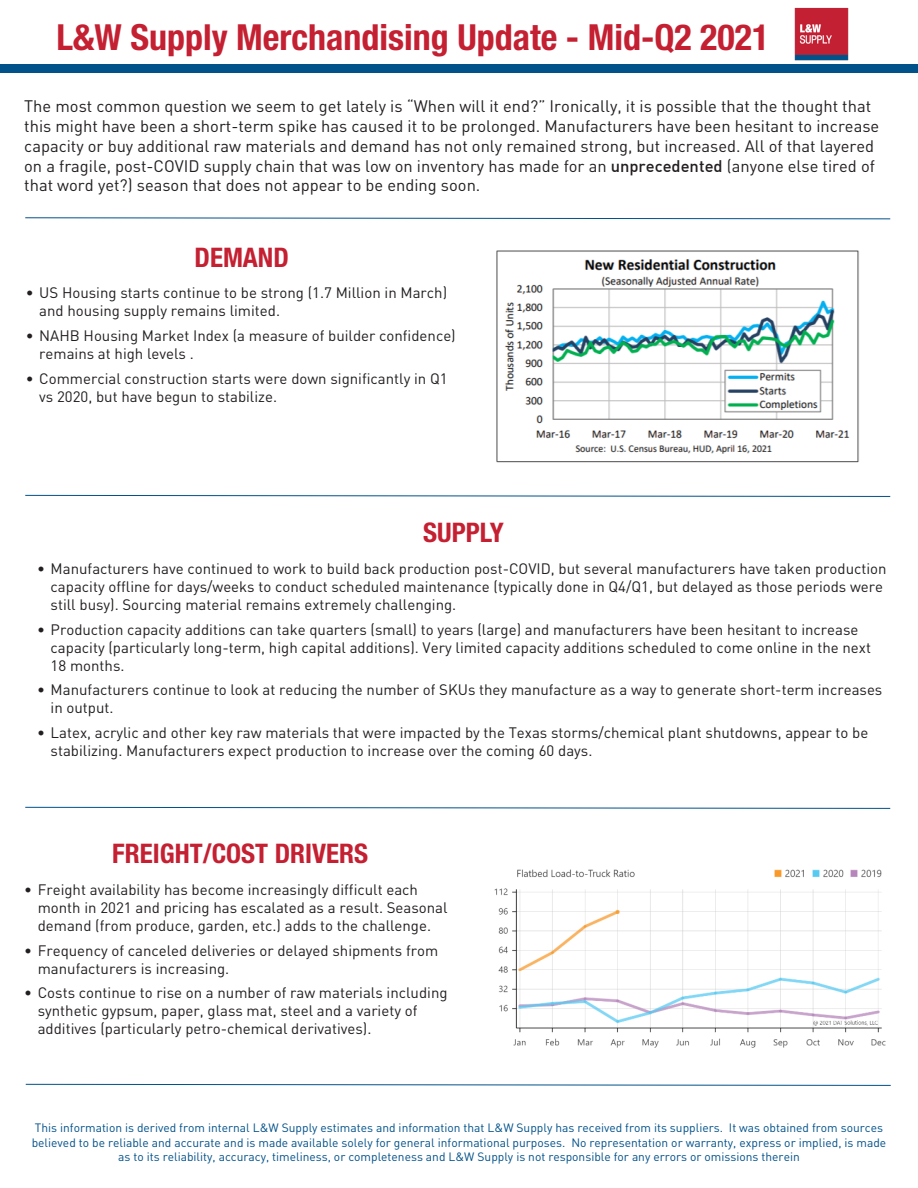
<style>
.page{position:relative;width:918px;height:1188px;background:#fff}
.page>*{position:absolute;margin:0;border:0;box-sizing:border-box;transform-origin:0 0}
.t1{font:700 condensed 36px "Helvetica Neue";color:#c42032}
.subheading{font:700 condensed 27px "Helvetica Neue";color:#c42032}
.body{font:16.5px/19.8px "DIN";color:#231f20}
.t2{font:15px/18px "DIN";color:#231f20}
.t3{font:12px/14.4px "DIN";color:#01518a;text-align:center}
.s1{font-weight:500}
</style>
<div class="page">
<img style="left:794px;top:7px;width:55px;height:54px">
<div style="left:0;top:64px;width:918px;height:9px;background:#01518a"></div>
<img style="left:496px;top:250px;width:363px;height:213px">
<svg style="left:25px;top:217px;width:866px;height:3px"></svg>
<svg style="left:25px;top:495px;width:866px;height:2px"></svg>
<svg style="left:25px;top:807px;width:866px;height:2px"></svg>
<img style="left:494px;top:869px;width:392px;height:179px">
<svg style="left:25px;top:1084px;width:866px;height:2px"></svg>
<p class="t1" style="left:56px;top:16px;width:714px">L&amp;W Supply Merchandising Update - Mid-Q2 2021</p>
<p class="body" style="left:24px;top:96px;width:857px">The most common question we seem to get lately is “When will it end?” Ironically, it is possible that the thought that this might have been a short-term spike has caused it to be prolonged. Manufacturers have been hesitant to increase capacity or buy additional raw materials and demand has not only remained strong, but increased. All of that layered on a fragile, post-COVID supply chain that was low on inventory has made for an <span class="s1">unprecedented</span> (anyone else tired of that word yet?) season that does not appear to be ending soon.</p>
<p class="subheading" style="left:195px;top:241px;width:96px">DEMAND</p>
<p class="t2" style="left:39px;top:284px;width:409px;text-indent:-14px">• US Housing starts continue to be strong (1.7 Million in March) and housing supply remains limited.</p>
<p class="t2" style="left:39px;top:326px;width:418px;text-indent:-14px">• NAHB Housing Market Index (a measure of builder confidence) remains at high levels .</p>
<p class="t2" style="left:39px;top:369px;width:410px;text-indent:-14px">• Commercial construction starts were down significantly in Q1 vs 2020, but have begun to stabilize.</p>
<p class="subheading" style="left:423px;top:516px;width:82px">SUPPLY</p>
<p class="t2" style="left:51px;top:559px;width:838px;text-indent:-14px">• Manufacturers have continued to work to build back production post-COVID, but several manufacturers have taken production capacity offline for days/weeks to conduct scheduled maintenance (typically done in Q4/Q1, but delayed as those periods were still busy). Sourcing material remains extremely challenging.</p>
<p class="t2" style="left:51px;top:620px;width:822px;text-indent:-14px">• Production capacity additions can take quarters (small) to years (large) and manufacturers have been hesitant to increase capacity (particularly long-term, high capital additions). Very limited capacity additions scheduled to come online in the next<br>18 months.</p>
<p class="t2" style="left:51px;top:681px;width:833px;text-indent:-14px">• Manufacturers continue to look at reducing the number of SKUs they manufacture as a way to generate short-term increases in output.</p>
<p class="t2" style="left:51px;top:723px;width:819px;text-indent:-14px">• Latex, acrylic and other key raw materials that were impacted by the Texas storms/chemical plant shutdowns, appear to be stabilizing. Manufacturers expect production to increase over the coming 60 days.</p>
<p class="subheading" style="left:112px;top:837px;width:257px">FREIGHT/COST DRIVERS</p>
<p class="t2" style="left:38px;top:880px;width:411px;text-indent:-14px">• Freight availability has become increasingly difficult each month in 2021 and pricing has escalated as a result. Seasonal demand (from produce, garden, etc.) adds to the challenge.</p>
<p class="t2" style="left:38px;top:941px;width:402px;text-indent:-14px">• Frequency of canceled deliveries or delayed shipments from manufacturers is increasing.</p>
<p class="t2" style="left:38px;top:984px;width:411px;text-indent:-14px">• Costs continue to rise on a number of raw materials including synthetic gypsum, paper, glass mat, steel and a variety of additives (particularly petro-chemical derivatives).</p>
<p class="t3" style="left:32px;top:1120px;width:856px">This information is derived from internal L&amp;W Supply estimates and information that L&amp;W Supply has received from its suppliers. It was obtained from sources believed to be reliable and accurate and is made available solely for general informational purposes. No representation or warranty, express or implied, is made as to its reliability, accuracy, timeliness, or completeness and L&amp;W Supply is not responsible for any errors or omissions therein</p>
</div>
